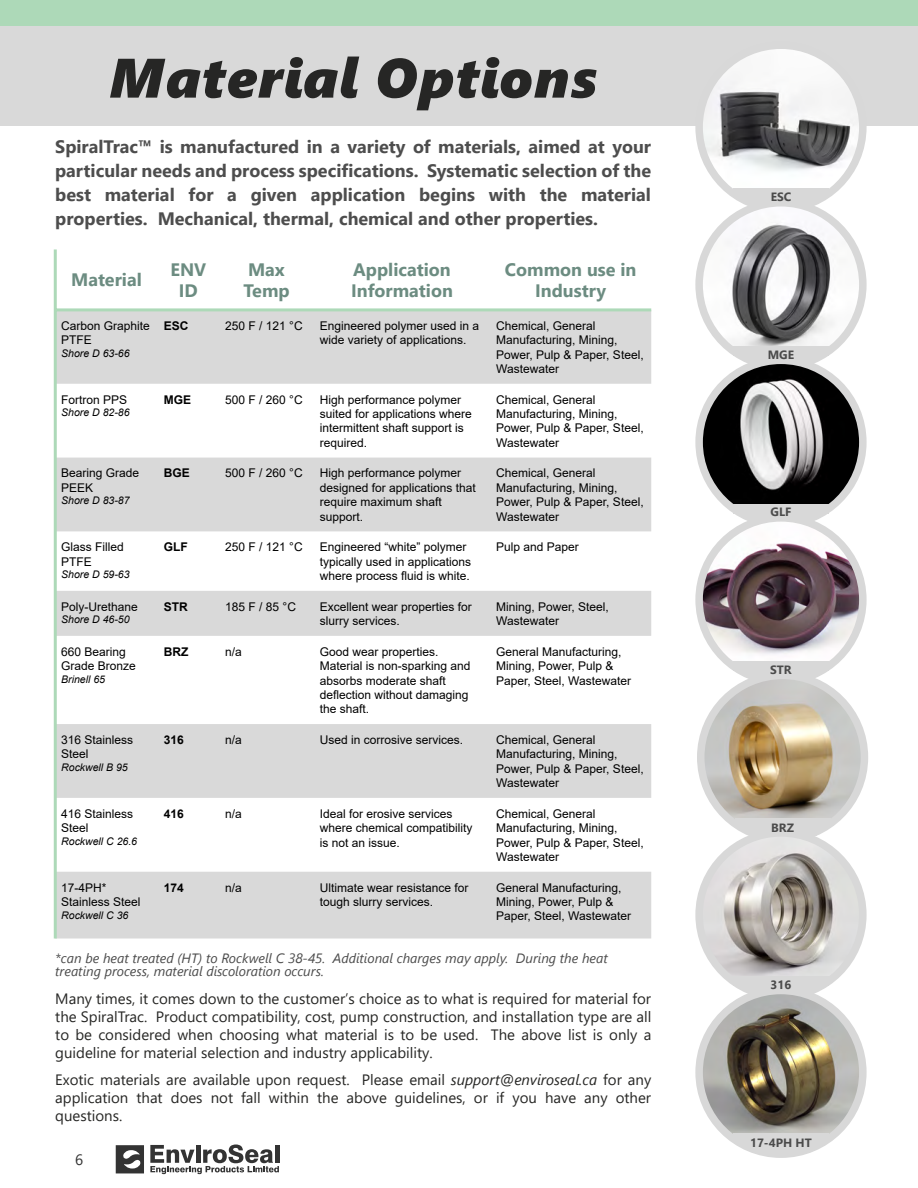
<style>
.page{position:relative;width:918px;height:1188px;background:#fff}
.page>*{position:absolute;margin:0;border:0;box-sizing:border-box;transform-origin:0 0}
.t1{font:italic 55.5px "Segoe UI Black";letter-spacing:.03em;color:#262625}
.t2{font:700 18px/24px "Segoe UI";color:#4d4d4d;text-align:justify}
.t3{font:700 18px/21.6px "Segoe UI";color:#6c8c81;text-align:center}
.t4{font:15px/18px "Segoe UI";color:#262624;text-align:justify}
.t5{font:15px "Segoe UI";color:#333}
.t6{font:italic 13.5px/13.5px "Segoe UI";color:#4b4b4b}
.t7{font:12px/14.4px "Arial";color:#000}
.t8{font:700 12px "Arial";color:#000}
.t9{font:700 12px "Segoe UI";color:#4b4b4b}
.t10{font:italic 10.5px "Arial";color:#000}
.s1{font-style:italic}
</style>
<div class="page">
<div style="left:0;top:0;width:918px;height:126px;background:#d9d9d9"></div>
<img style="left:704px;top:50px;width:154px;height:153px">
<div style="left:695px;top:41px;width:172px;height:172px;border:8px solid #d8d8d8;border-radius:50%"></div>
<img style="left:704px;top:203px;width:154px;height:157px">
<div style="left:695px;top:199px;width:172px;height:171px;border:8px solid #d8d8d8;border-radius:50%"></div>
<img style="left:704px;top:360px;width:154px;height:158px">
<div style="left:695px;top:357px;width:172px;height:171px;border:8px solid #d8d8d8;border-radius:50%"></div>
<img style="left:704px;top:518px;width:154px;height:157px">
<div style="left:695px;top:514px;width:172px;height:171px;border:8px solid #d8d8d8;border-radius:50%"></div>
<img style="left:701px;top:675px;width:163px;height:158px">
<div style="left:697px;top:672px;width:171px;height:171px;border:8px solid #d8d8d8;border-radius:50%"></div>
<img style="left:704px;top:833px;width:154px;height:157px">
<div style="left:695px;top:829px;width:172px;height:171px;border:8px solid #d8d8d8;border-radius:50%"></div>
<img style="left:704px;top:990px;width:154px;height:163px">
<div style="left:695px;top:987px;width:172px;height:171px;border:8px solid #d8d8d8;border-radius:50%"></div>
<div style="left:733px;top:189px;width:96px;height:9px;background:#d8d8d8"></div>
<div style="left:747px;top:189px;width:68px;height:16px;background:#d8d8d8"></div>
<div style="left:733px;top:346px;width:96px;height:9px;background:#d8d8d8"></div>
<div style="left:747px;top:346px;width:68px;height:16px;background:#d8d8d8"></div>
<div style="left:733px;top:504px;width:96px;height:9px;background:#d8d8d8"></div>
<div style="left:747px;top:504px;width:68px;height:16px;background:#d8d8d8"></div>
<div style="left:733px;top:661px;width:96px;height:9px;background:#d8d8d8"></div>
<div style="left:747px;top:661px;width:68px;height:17px;background:#d8d8d8"></div>
<div style="left:735px;top:819px;width:96px;height:9px;background:#d8d8d8"></div>
<div style="left:749px;top:819px;width:68px;height:17px;background:#d8d8d8"></div>
<div style="left:733px;top:976px;width:96px;height:10px;background:#d8d8d8"></div>
<div style="left:747px;top:976px;width:68px;height:17px;background:#d8d8d8"></div>
<div style="left:733px;top:1134px;width:96px;height:9px;background:#d8d8d8"></div>
<div style="left:747px;top:1134px;width:68px;height:17px;background:#d8d8d8"></div>
<svg style="left:57px;top:311px;width:594px;height:628px;fill:#d9d9d9"></svg>
<hr style="left:54px;top:249px;width:3px;height:690px;background:#add9b8">
<hr style="left:55px;top:308px;width:596px;height:3px;background:#add9b8">
<svg style="left:116px;top:1145px;width:28px;height:28px"></svg>
<svg style="left:150px;top:1145px;width:129px;height:29px"></svg>
<div style="left:0;top:0;width:918px;height:26px;background:#add9b8"></div>
<h1 class="t1" style="left:109px;top:57px;width:490px">Material Options</h1>
<p class="t2" style="left:55px;top:136px;width:597px">SpiralTrac™ is manufactured in a variety of materials, aimed at your particular needs and process specifications. Systematic selection of the best material for a given application begins with the material properties. Mechanical, thermal, chemical and other properties.</p>
<h2 class="t3" style="left:71px;top:271px;width:72px">Material</h2>
<h2 class="t3" style="left:171px;top:260px;width:37px">ENV<br>ID</h2>
<h2 class="t3" style="left:243px;top:260px;width:48px;text-align:left">Max<br>Temp</h2>
<h2 class="t3" style="left:351px;top:260px;width:103px;text-align:left">Application<br>Information</h2>
<h2 class="t3" style="left:505px;top:260px;width:133px">Common use in<br>Industry</h2>
<p class="t7" style="left:61px;top:319px;width:90px">Carbon Graphite<br>PTFE</p>
<p class="t10" style="left:61px;top:349px;width:70px">Shore D 63-66</p>
<p class="t8" style="left:164px;top:321px;width:26px">ESC</p>
<p class="t7" style="left:225px;top:319px;width:79px">250 F / 121 °C</p>
<p class="t7" style="left:320px;top:319px;width:161px">Engineered polymer used in a wide variety of applications.</p>
<p class="t7" style="left:496px;top:319px;width:149px">Chemical, General<br>Manufacturing, Mining,<br>Power, Pulp &amp; Paper, Steel,<br>Wastewater</p>
<p class="t7" style="left:61px;top:393px;width:68px">Fortron PPS</p>
<p class="t10" style="left:61px;top:409px;width:70px">Shore D 82-86</p>
<p class="t7" style="left:61px;top:467px;width:80px">Bearing Grade<br>PEEK</p>
<p class="t10" style="left:61px;top:497px;width:70px">Shore D 83-87</p>
<p class="t7" style="left:61px;top:541px;width:64px">Glass Filled<br>PTFE</p>
<p class="t10" style="left:61px;top:571px;width:70px">Shore D 59-63</p>
<p class="t7" style="left:61px;top:600px;width:78px">Poly-Urethane</p>
<p class="t10" style="left:61px;top:616px;width:70px">Shore D 46-50</p>
<p class="t7" style="left:61px;top:645px;width:76px">660 Bearing<br>Grade Bronze</p>
<p class="t10" style="left:61px;top:675px;width:45px">Brinell 65</p>
<p class="t7" style="left:61px;top:734px;width:74px">316 Stainless<br>Steel</p>
<p class="t10" style="left:61px;top:763px;width:68px">Rockwell B 95</p>
<p class="t7" style="left:61px;top:807px;width:74px">416 Stainless<br>Steel</p>
<p class="t10" style="left:61px;top:837px;width:77px">Rockwell C 26.6</p>
<p class="t8" style="left:164px;top:395px;width:29px">MGE</p>
<p class="t7" style="left:225px;top:393px;width:79px">500 F / 260 °C</p>
<p class="t7" style="left:320px;top:393px;width:154px">High performance polymer suited for applications where intermittent shaft support is required.</p>
<p class="t7" style="left:496px;top:393px;width:149px">Chemical, General<br>Manufacturing, Mining,<br>Power, Pulp &amp; Paper, Steel,<br>Wastewater</p>
<p class="t8" style="left:164px;top:469px;width:28px">BGE</p>
<p class="t7" style="left:225px;top:467px;width:79px">500 F / 260 °C</p>
<p class="t7" style="left:320px;top:467px;width:158px">High performance polymer designed for applications that require maximum shaft support.</p>
<p class="t7" style="left:496px;top:467px;width:149px">Chemical, General<br>Manufacturing, Mining,<br>Power, Pulp &amp; Paper, Steel,<br>Wastewater</p>
<p class="t8" style="left:164px;top:543px;width:25px">GLF</p>
<p class="t7" style="left:225px;top:541px;width:79px">250 F / 121 °C</p>
<p class="t7" style="left:320px;top:541px;width:153px">Engineered “white” polymer typically used in applications where process fluid is white.</p>
<p class="t7" style="left:496px;top:541px;width:84px">Pulp and Paper</p>
<p class="t8" style="left:164px;top:602px;width:25px">STR</p>
<p class="t7" style="left:225px;top:600px;width:72px">185 F / 85 °C</p>
<p class="t7" style="left:320px;top:600px;width:154px">Excellent wear properties for slurry services.</p>
<p class="t7" style="left:496px;top:600px;width:114px">Mining, Power, Steel,<br>Wastewater</p>
<p class="t8" style="left:164px;top:647px;width:26px">BRZ</p>
<p class="t7" style="left:225px;top:645px;width:18px">n/a</p>
<p class="t7" style="left:320px;top:645px;width:152px">Good wear properties.<br>Material is non-sparking and absorbs moderate shaft deflection without damaging the shaft.</p>
<p class="t7" style="left:496px;top:645px;width:136px">General Manufacturing,<br>Mining, Power, Pulp &amp;<br>Paper, Steel, Wastewater</p>
<p class="t8" style="left:164px;top:735px;width:22px">316</p>
<p class="t7" style="left:225px;top:734px;width:18px">n/a</p>
<p class="t7" style="left:320px;top:734px;width:145px">Used in corrosive services.</p>
<p class="t7" style="left:496px;top:734px;width:149px">Chemical, General<br>Manufacturing, Mining,<br>Power, Pulp &amp; Paper, Steel,<br>Wastewater</p>
<p class="t8" style="left:164px;top:809px;width:22px">416</p>
<p class="t7" style="left:225px;top:807px;width:18px">n/a</p>
<p class="t7" style="left:320px;top:807px;width:154px">Ideal for erosive services where chemical compatibility is not an issue.</p>
<p class="t7" style="left:496px;top:807px;width:149px">Chemical, General<br>Manufacturing, Mining,<br>Power, Pulp &amp; Paper, Steel,<br>Wastewater</p>
<p class="t8" style="left:164px;top:883px;width:22px">174</p>
<p class="t7" style="left:225px;top:881px;width:18px">n/a</p>
<p class="t7" style="left:320px;top:881px;width:150px">Ultimate wear resistance for tough slurry services.</p>
<p class="t7" style="left:496px;top:881px;width:136px">General Manufacturing,<br>Mining, Power, Pulp &amp;<br>Paper, Steel, Wastewater</p>
<p class="t6" style="left:55px;top:953px;width:554px">*can be heat treated (HT) to Rockwell C 38-45. Additional charges may apply. During the heat treating process, material discoloration occurs.</p>
<p class="t7" style="left:61px;top:881px;width:81px">17-4PH*<br>Stainless Steel</p>
<p class="t10" style="left:61px;top:911px;width:69px">Rockwell C 36</p>
<p class="t4" style="left:55px;top:991px;width:598px">Many times, it comes down to the customer’s choice as to what is required for material for the SpiralTrac. Product compatibility, cost, pump construction, and installation type are all to be considered when choosing what material is to be used. The above list is only a guideline for material selection and industry applicability.</p>
<p class="t4" style="left:55px;top:1072px;width:597px">Exotic materials are available upon request. Please email <span class="s1">support@enviroseal.ca</span> for any application that does not fall within the above guidelines, or if you have any other questions.</p>
<p class="t5" style="left:75px;top:1154px;width:10px">6</p>
<p class="t9" style="left:771px;top:192px;width:22px">ESC</p>
<p class="t9" style="left:768px;top:350px;width:28px">MGE</p>
<p class="t9" style="left:771px;top:508px;width:22px">GLF</p>
<p class="t9" style="left:770px;top:665px;width:23px">STR</p>
<p class="t9" style="left:771px;top:823px;width:24px">BRZ</p>
<p class="t9" style="left:771px;top:980px;width:22px">316</p>
<p class="t9" style="left:750px;top:1138px;width:63px">17-4PH HT</p>
</div>
